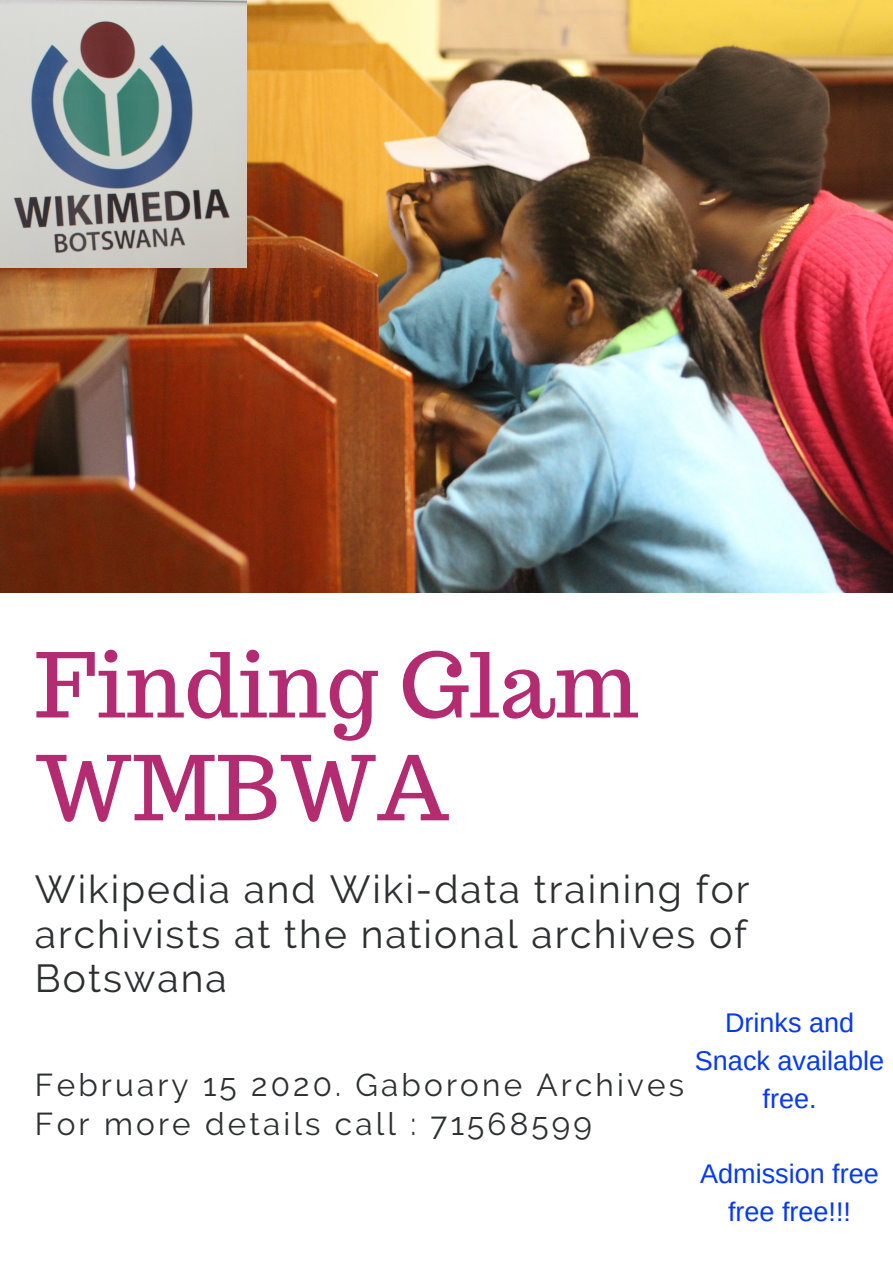
<style>
.page{position:relative;width:893px;height:1263px;background:#fff}
.page>*{position:absolute;margin:0;border:0;box-sizing:border-box;transform-origin:0 0}
.t1{font:89.1px/102.8px "Trocchi";color:#b32b70}
.t2{font:39px/44.8px "Raleway";letter-spacing:.05em;color:#2d2f30;text-align:justify}
.t3{font:31.5px/38.5px "Raleway";letter-spacing:.1em;color:#2d2f30}
.t4{font:27px/37.7px "Arimo";color:#0539f4;text-align:center}
</style>
<div class="page">
<img style="left:0;top:0;width:892px;height:593px">
<img style="left:0;top:0;width:246px;height:267px">
<h1 class="t1" style="left:35px;top:633px;width:605px">Finding Glam<br>WMBWA</h1>
<p class="t2" style="left:35px;top:866px;width:716px">Wikipedia and Wiki-data training for archivists at the national archives of Botswana</p>
<p class="t3" style="left:35px;top:1066px;width:650px">February 15 2020. Gaborone Archives<br>For more details call : 71568599</p>
<p class="t4" style="left:695px;top:1004px;width:191px">Drinks and<br>Snack available free.</p>
<p class="t4" style="left:700px;top:1155px;width:180px">Admission free free free!!!</p>
</div>
